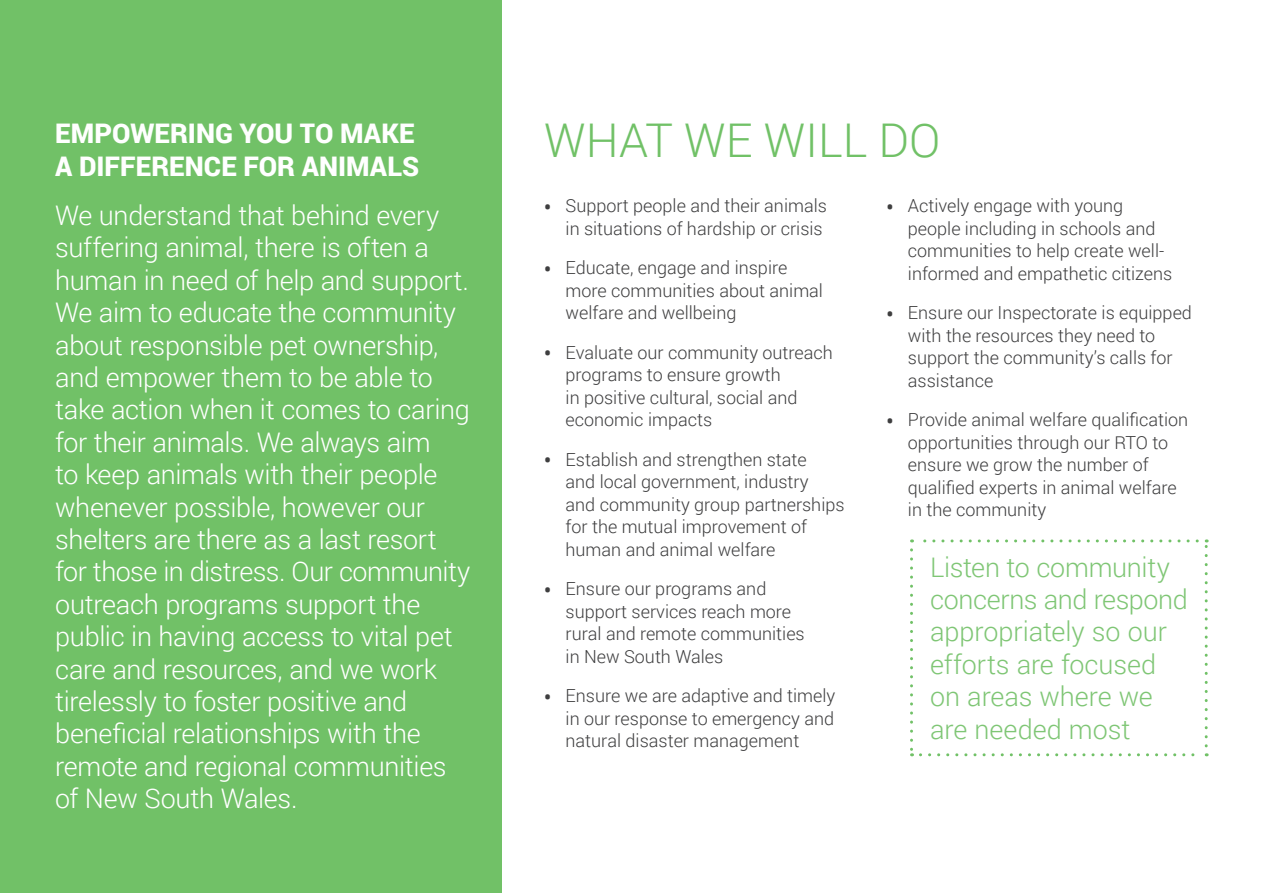
<style>
.page{position:relative;width:1263px;height:893px;background:#fff}
.page>*{position:absolute;margin:0;border:0;box-sizing:border-box;transform-origin:0 0}
.t1{font:300 46.5px "Roboto";color:#71c167}
.t2{font:300 27px/32.4px "Roboto";letter-spacing:-.015em;color:#fff}
.t3{font:300 27px/32.4px "Roboto";letter-spacing:-.005em;color:#7fc675}
.t4{font:900 27px/32.4px "Roboto";color:#fff}
.t5{font:300 18px/22.5px "Roboto";color:#3e3e3f}
.s1{font-weight:700;font-size:19.5px}
</style>
<div class="page">
<div style="left:0;top:0;width:502px;height:893px;background:#71c167"></div>
<svg style="left:910px;top:550px;width:3px;height:206px"></svg>
<svg style="left:920px;top:753px;width:287px;height:3px"></svg>
<svg style="left:1205px;top:539px;width:3px;height:207px"></svg>
<svg style="left:911px;top:539px;width:286px;height:3px"></svg>
<h2 class="t4" style="left:55px;top:116px;width:365px">EMPOWERING YOU TO MAKE<br>A DIFFERENCE FOR ANIMALS</h2>
<p class="t2" style="left:55px;top:198px;width:417px">We understand that behind every suffering animal, there is often a human in need of help and support.<br>We aim to educate the community about responsible pet ownership, and empower them to be able to take action when it comes to caring for their animals. We always aim<br>to keep animals with their people whenever possible, however our shelters are there as a last resort for those in distress. Our community outreach programs support the public in having access to vital pet care and resources, and we work tirelessly to foster positive and beneficial relationships with the remote and regional communities of New South Wales.</p>
<h1 class="t1" style="left:544px;top:108px;width:397px">WHAT WE WILL DO</h1>
<p class="t5" style="left:544px;top:194px;width:284px;text-align:right"><span class="s1">•</span> Support people and their animals in situations of hardship or crisis</p>
<p class="t5" style="left:566px;top:256px;width:259px;text-indent:-21px"><span class="s1">•</span> Educate, engage and inspire more communities about animal welfare and wellbeing</p>
<p class="t5" style="left:566px;top:340px;width:269px;text-indent:-21px"><span class="s1">•</span> Evaluate our community outreach programs to ensure growth<br>in positive cultural, social and economic impacts</p>
<p class="t5" style="left:566px;top:447px;width:280px;text-indent:-21px"><span class="s1">•</span> Establish and strengthen state<br>and local government, industry<br>and community group partnerships for the mutual improvement of human and animal welfare</p>
<p class="t5" style="left:566px;top:577px;width:241px;text-indent:-21px"><span class="s1">•</span> Ensure our programs and support services reach more rural and remote communities in New South Wales</p>
<p class="t5" style="left:566px;top:684px;width:271px;text-align:justify;text-indent:-21px"><span class="s1">•</span> Ensure we are adaptive and timely in our response to emergency and natural disaster management</p>
<p class="t5" style="left:908px;top:194px;width:266px;text-indent:-21px"><span class="s1">•</span> Actively engage with young people including in schools and communities to help create well&shy;informed and empathetic citizens</p>
<p class="t5" style="left:908px;top:301px;width:286px;text-indent:-21px"><span class="s1">•</span> Ensure our Inspectorate is equipped with the resources they need to support the community’s calls for assistance</p>
<p class="t5" style="left:908px;top:408px;width:282px;text-indent:-21px"><span class="s1">•</span> Provide animal welfare qualification opportunities through our RTO to ensure we grow the number of qualified experts in animal welfare in the community</p>
<h2 class="t3" style="left:930px;top:550px;width:259px">Listen to community concerns and respond appropriately so our efforts are focused on areas where we are needed most</h2>
</div>
